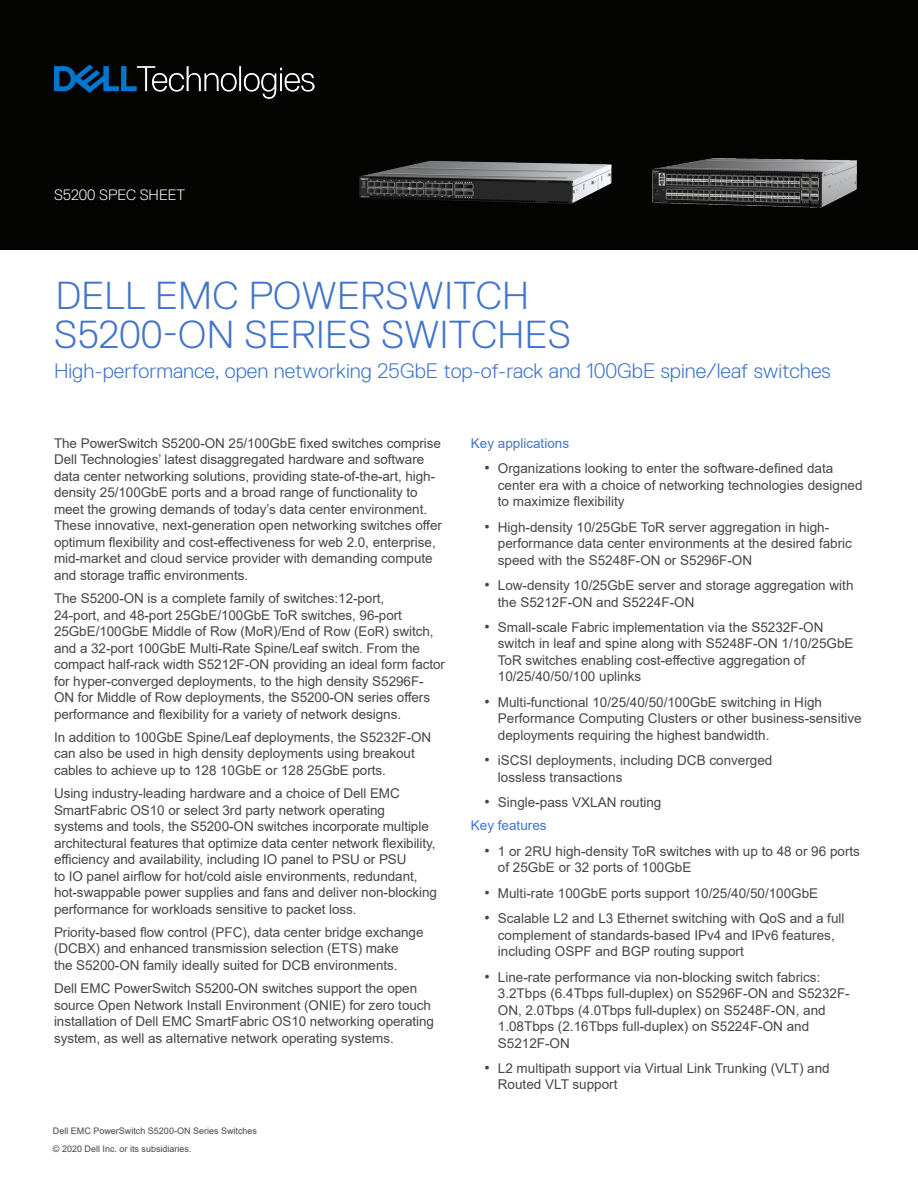
<style>
.page{position:relative;width:918px;height:1188px;background:#fff}
.page>*{position:absolute;margin:0;border:0;box-sizing:border-box;transform-origin:0 0}
.Document_Headline{font:300 39px/39px "Replica Pro";letter-spacing:.01em;color:#4275ca}
.Body_copy_Dell_Dark{font:300 21px "Replica Pro";color:#4275ca}
.Header_Subhead{font:300 15px "Replica Pro";color:#fff}
.Body_Text{font:13.5px/16.5px "Arial";letter-spacing:-.005em;color:#464646}
.Body_Headline{font:13.5px "Arial";color:#4275ca}
.Body_Text-2{font:13.5px "Arial";color:#4275ca}
.BASIC-_CTA{font:9px "Arial";color:#464646}
.s1{font-size:15px}
</style>
<div class="page">
<div style="left:0;top:0;width:918px;height:249px;background:#040503"></div>
<img style="left:652px;top:158px;width:205px;height:50px">
<img style="left:359px;top:161px;width:253px;height:43px">
<img style="left:54px;top:65px;width:260px;height:34px">
<p class="Header_Subhead" style="left:54px;top:186px;width:133px">S5200 SPEC SHEET</p>
<p class="Document_Headline" style="left:54px;top:276px;width:518px">DELL EMC POWERSWITCH<br>S5200-ON SERIES SWITCHES</p>
<p class="Body_copy_Dell_Dark" style="left:54px;top:359px;width:778px">High-performance, open networking 25GbE top-of-rack and 100GbE spine/leaf switches</p>
<p class="Body_Text" style="left:54px;top:435px;width:389px">The PowerSwitch S5200-ON 25/100GbE fixed switches comprise Dell Technologies’ latest disaggregated hardware and software data center networking solutions, providing state-of-the-art, high&shy;density 25/100GbE ports and a broad range of functionality to meet the growing demands of today’s data center environment.<br>These innovative, next-generation open networking switches offer optimum flexibility and cost-effectiveness for web 2.0, enterprise, mid-market and cloud service provider with demanding compute and storage traffic environments.</p>
<p class="Body_Text" style="left:54px;top:590px;width:393px">The S5200-ON is a complete family of switches:12-port,<br>24-port, and 48-port 25GbE/100GbE ToR switches, 96-port 25GbE/100GbE Middle of Row (MoR)/End of Row (EoR) switch, and a 32-port 100GbE Multi-Rate Spine/Leaf switch. From the compact half-rack width S5212F-ON providing an ideal form factor for hyper-converged deployments, to the high density S5296F-ON for Middle of Row deployments, the S5200-ON series offers performance and flexibility for a variety of network designs.</p>
<p class="Body_Text" style="left:54px;top:729px;width:379px">In addition to 100GbE Spine/Leaf deployments, the S5232F-ON can also be used in high density deployments using breakout cables to achieve up to 128 10GbE or 128 25GbE ports.</p>
<p class="Body_Text" style="left:54px;top:785px;width:385px">Using industry-leading hardware and a choice of Dell EMC SmartFabric OS10 or select 3rd party network operating systems and tools, the S5200-ON switches incorporate multiple architectural features that optimize data center network flexibility, efficiency and availability, including IO panel to PSU or PSU<br>to IO panel airflow for hot/cold aisle environments, redundant, hot-swappable power supplies and fans and deliver non-blocking performance for workloads sensitive to packet loss.</p>
<p class="Body_Text" style="left:54px;top:924px;width:371px">Priority-based flow control (PFC), data center bridge exchange (DCBX) and enhanced transmission selection (ETS) make<br>the S5200-ON family ideally suited for DCB environments.</p>
<p class="Body_Text" style="left:54px;top:980px;width:382px">Dell EMC PowerSwitch S5200-ON switches support the open source Open Network Install Environment (ONIE) for zero touch installation of Dell EMC SmartFabric OS10 networking operating system, as well as alternative network operating systems.</p>
<p class="BASIC-_CTA" style="left:53px;top:1125px;width:206px">Dell EMC PowerSwitch S5200-ON Series Switches</p>
<p class="BASIC-_CTA" style="left:53px;top:1143px;width:140px">© 2020 Dell Inc. or its subsidiaries.</p>
<p class="Body_Headline" style="left:471px;top:434px;width:100px">Key applications</p>
<p class="Body_Text" style="left:498px;top:460px;width:366px;text-indent:-14px"><span class="s1">•</span> Organizations looking to enter the software-defined data center era with a choice of networking technologies designed to maximize flexibility</p>
<p class="Body_Text" style="left:498px;top:519px;width:356px;text-indent:-14px"><span class="s1">•</span> High-density 10/25GbE ToR server aggregation in high&shy;performance data center environments at the desired fabric speed with the S5248F-ON or S5296F-ON</p>
<p class="Body_Text" style="left:498px;top:577px;width:357px;text-indent:-14px"><span class="s1">•</span> Low-density 10/25GbE server and storage aggregation with the S5212F-ON and S5224F-ON</p>
<p class="Body_Text" style="left:498px;top:619px;width:357px;text-indent:-14px"><span class="s1">•</span> Small-scale Fabric implementation via the S5232F-ON switch in leaf and spine along with S5248F-ON 1/10/25GbE ToR switches enabling cost-effective aggregation of 10/25/40/50/100 uplinks</p>
<p class="Body_Text" style="left:498px;top:694px;width:365px;text-indent:-14px"><span class="s1">•</span> Multi-functional 10/25/40/50/100GbE switching in High<br>Performance Computing Clusters or other business-sensitive deployments requiring the highest bandwidth.</p>
<p class="Body_Text" style="left:498px;top:752px;width:276px;text-indent:-14px"><span class="s1">•</span> iSCSI deployments, including DCB converged lossless transactions</p>
<p class="Body_Text" style="left:484px;top:794px;width:179px"><span class="s1">•</span> Single-pass VXLAN routing</p>
<p class="Body_Text-2" style="left:471px;top:816px;width:77px">Key features</p>
<p class="Body_Text" style="left:498px;top:843px;width:364px;text-indent:-14px"><span class="s1">•</span> 1 or 2RU high-density ToR switches with up to 48 or 96 ports of 25GbE or 32 ports of 100GbE</p>
<p class="Body_Text" style="left:484px;top:885px;width:335px"><span class="s1">•</span> Multi-rate 100GbE ports support 10/25/40/50/100GbE</p>
<p class="Body_Text" style="left:498px;top:910px;width:348px;text-indent:-14px"><span class="s1">•</span> Scalable L2 and L3 Ethernet switching with QoS and a full complement of standards-based IPv4 and IPv6 features, including OSPF and BGP routing support</p>
<p class="Body_Text" style="left:498px;top:969px;width:353px;text-indent:-14px"><span class="s1">•</span> Line-rate performance via non-blocking switch fabrics:<br>3.2Tbps (6.4Tbps full-duplex) on S5296F-ON and S5232F-ON, 2.0Tbps (4.0Tbps full-duplex) on S5248F-ON, and 1.08Tbps (2.16Tbps full-duplex) on S5224F-ON and S5212F-ON</p>
<p class="Body_Text" style="left:498px;top:1060px;width:333px;text-indent:-14px"><span class="s1">•</span> L2 multipath support via Virtual Link Trunking (VLT) and<br>Routed VLT support</p>
</div>
